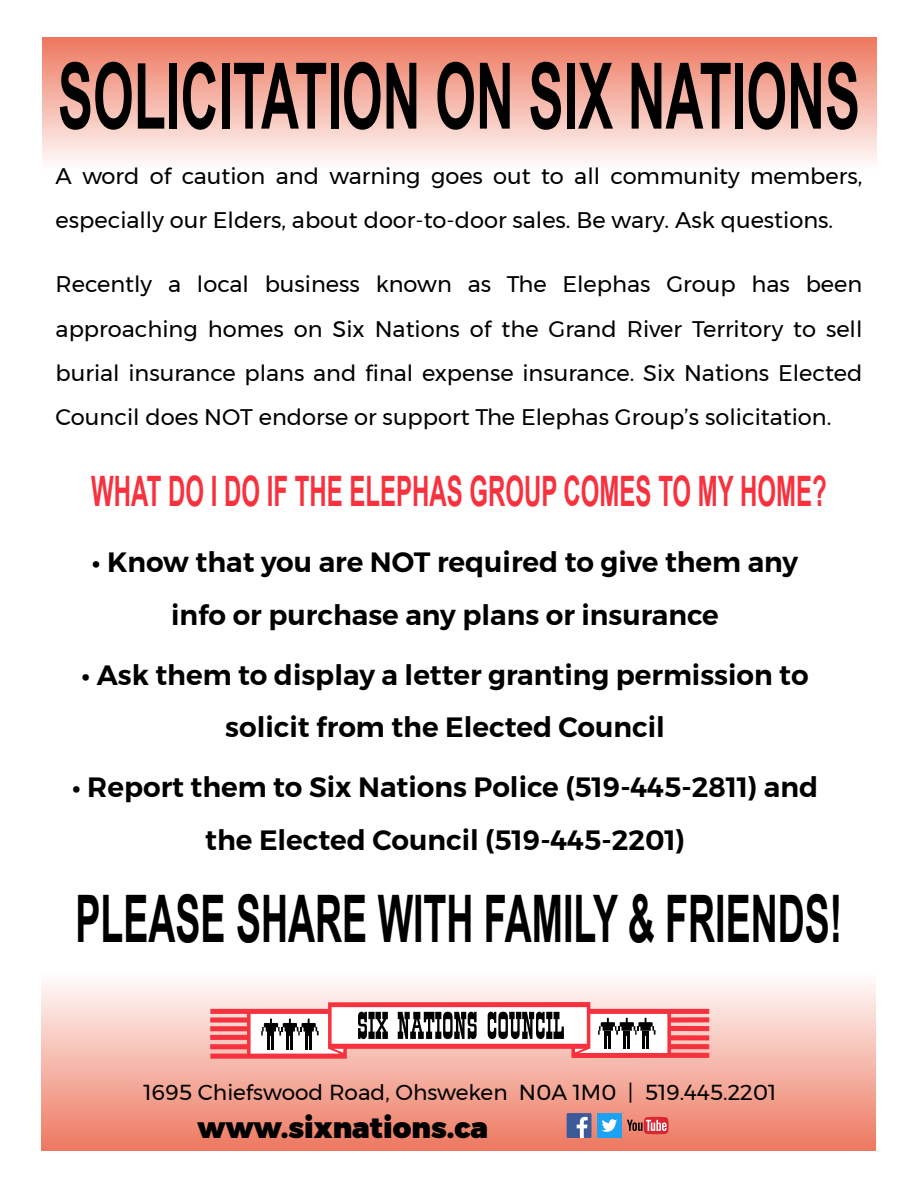
<style>
.page{position:relative;width:918px;height:1188px;background:#fff}
.page>*{position:absolute;margin:0;border:0;box-sizing:border-box;transform-origin:0 0}
.t1{font:700 91.8px "Arial";color:#000;scale:.57 1}
.t2{font:700 65.7px "Arial";color:#000;scale:.57 1}
.t3{font:700 42px "Arial";color:#f7323f;scale:.57 1}
.t4{font:900 28.8px "Montserrat";color:#000}
.t5{font:600 27.75px/52.8px "Montserrat";color:#000;text-align:center}
.t6{font:22.5px/44.2px "Montserrat";color:#000}
.t7{font:21.6px "Montserrat";color:#000}
</style>
<div class="page">
<div style="left:42px;top:38px;width:835px;height:131px;background:linear-gradient(to bottom,#ee785f,#fefdfc)"></div>
<div style="left:42px;top:972px;width:834px;height:178px;background:linear-gradient(to bottom,#fefefe,#ee7960)"></div>
<div style="left:567px;top:1113px;width:25px;height:25px;background:#3c5a99"></div>
<svg style="left:577px;top:1117px;width:11px;height:21px"></svg>
<div style="left:597px;top:1113px;width:25px;height:25px;background:#1da1f2"></div>
<svg style="left:602px;top:1119px;width:15px;height:13px"></svg>
<svg style="left:627px;top:1117px;width:42px;height:17px"></svg>
<svg style="left:210px;top:1002px;width:499px;height:57px"></svg>
<p class="t1" style="left:58px;top:35px;width:1409px">SOLICITATION ON SIX NATIONS</p>
<p class="t6" style="left:56px;top:153px;width:808px">A word of caution and warning goes out to all community members, especially our Elders, about door-to-door sales. Be wary. Ask questions.</p>
<p class="t6" style="left:56px;top:262px;width:808px;text-align:justify">Recently a local business known as The Elephas Group has been approaching homes on Six Nations of the Grand River Territory to sell burial insurance plans and final expense insurance. Six Nations Elected Council does NOT endorse or support The Elephas Group’s solicitation.</p>
<p class="t3" style="left:91px;top:463px;width:1292px">WHAT DO I DO IF THE ELEPHAS GROUP COMES TO MY HOME?</p>
<p class="t5" style="left:92px;top:536px;width:708px">• Know that you are NOT required to give them any info or purchase any plans or insurance</p>
<p class="t5" style="left:82px;top:648px;width:729px">• Ask them to display a letter granting permission to solicit from the Elected Council</p>
<p class="t5" style="left:72px;top:761px;width:747px">• Report them to Six Nations Police (519-445-2811) and the Elected Council (519-445-2201)</p>
<p class="t2" style="left:76px;top:875px;width:1347px">PLEASE SHARE WITH FAMILY &amp; FRIENDS!</p>
<p class="t7" style="left:143px;top:1076px;width:634px">1695 Chiefswood Road, Ohsweken N0A 1M0 | 519.445.2201</p>
<p class="t4" style="left:198px;top:1104px;width:292px">www.sixnations.ca</p>
</div>
